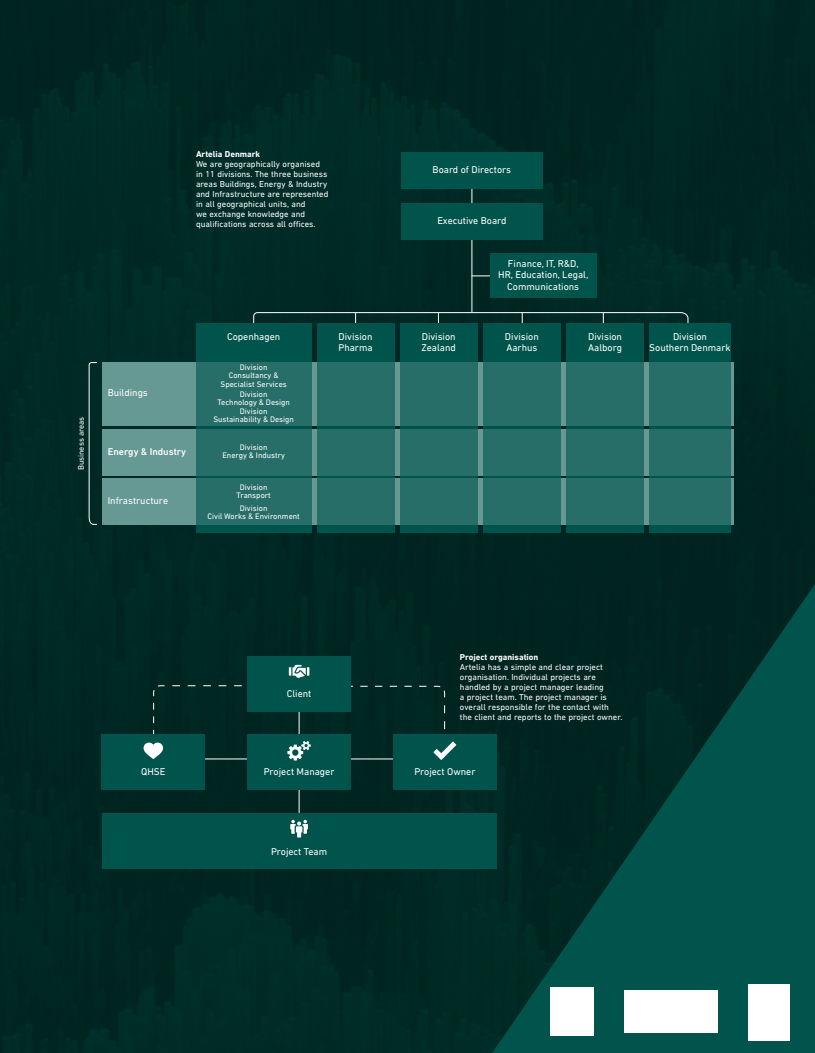
<style>
.page{position:relative;width:815px;height:1053px;background:#fff}
.page>*{position:absolute;margin:0;border:0;box-sizing:border-box;transform-origin:0 0}
.t1{font:10px/11.2px "DIN Next LT Pro";color:#fff}
.t2{font:500 10px "DIN Next LT Pro";color:#fff}
.t3{font:8.75px/10px "DIN Next LT Pro";color:#fff}
.t4{font:700 8.75px "DIN Next LT Pro";color:#fff}
.t5{font:8.12px/8.1px "DIN Next LT Pro";color:#fff;text-align:center}
</style>
<div class="page">
<div style="left:0;top:0;width:815px;height:1052px;background:#002723"></div>
<hr style="left:472px;top:174px;width:1px;height:138px;background:#fff">
<svg style="left:253px;top:312px;width:436px;height:12px;background:#1a3d3a"></svg>
<hr style="left:472px;top:275px;width:38px;height:1px;background:#fff">
<div style="left:401px;top:203px;width:142px;height:36px;background:#00544c"></div>
<div style="left:490px;top:254px;width:106px;height:44px;background:#00544c"></div>
<div style="left:483px;top:323px;width:78px;height:210px;background:#00544c"></div>
<div style="left:566px;top:323px;width:78px;height:210px;background:#00544c"></div>
<div style="left:400px;top:323px;width:78px;height:210px;background:#00544c"></div>
<div style="left:317px;top:323px;width:78px;height:210px;background:#00544c"></div>
<div style="left:649px;top:323px;width:82px;height:210px;background:#00544c"></div>
<div style="left:401px;top:152px;width:142px;height:37px;background:#00544c"></div>
<div style="left:196px;top:323px;width:115px;height:210px;background:#00544c"></div>
<svg style="left:102px;top:362px;width:632px;height:64px;background:#337670"></svg>
<svg style="left:102px;top:429px;width:632px;height:46px;background:#337670"></svg>
<svg style="left:102px;top:478px;width:632px;height:47px;background:#337670"></svg>
<svg style="left:89px;top:362px;width:9px;height:163px"></svg>
<svg style="left:492px;top:584px;width:323px;height:468px;background:#003b35"></svg>
<div style="left:748px;top:983px;width:41px;height:57px;background:#fff"></div>
<div style="left:550px;top:987px;width:44px;height:48px;background:#fff"></div>
<div style="left:624px;top:989px;width:94px;height:43px;background:#fff"></div>
<hr style="left:299px;top:705px;width:1px;height:36px;background:#fff">
<hr style="left:299px;top:762px;width:1px;height:58px;background:#fff">
<hr style="left:200px;top:758px;width:62px;height:1px;background:#fff">
<div style="left:102px;top:813px;width:395px;height:55px;background:#00544c"></div>
<svg style="left:290px;top:819px;width:18px;height:18px"></svg>
<div style="left:393px;top:733px;width:104px;height:56px;background:#00544c"></div>
<svg style="left:334px;top:685px;width:122px;height:74px"></svg>
<div style="left:247px;top:655px;width:104px;height:56px;background:#00544c"></div>
<svg style="left:289px;top:664px;width:20px;height:14px"></svg>
<div style="left:247px;top:733px;width:104px;height:56px;background:#00544c"></div>
<svg style="left:287px;top:741px;width:24px;height:19px"></svg>
<div style="left:102px;top:733px;width:103px;height:56px;background:#00544c"></div>
<svg style="left:144px;top:685px;width:110px;height:73px"></svg>
<p class="t5" style="left:77px;top:470px;width:55px;rotate:-90deg">Business areas</p>
<p class="t4" style="left:196px;top:148px;width:66px">Artelia Denmark</p>
<p class="t3" style="left:196px;top:158px;width:134px">We are geographically organised in 11 divisions. The three business areas Buildings, Energy &amp; Industry and Infrastructure are represented in all geographical units, and<br>we exchange knowledge and qualifications across all offices.</p>
<p class="t1" style="left:433px;top:164px;width:80px">Board of Directors</p>
<p class="t1" style="left:437px;top:214px;width:71px">Executive Board</p>
<p class="t1" style="left:498px;top:258px;width:92px;text-align:center">Finance, IT, R&amp;D,<br>HR, Education, Legal,<br>Communications</p>
<p class="t1" style="left:108px;top:387px;width:42px">Buildings</p>
<p class="t2" style="left:108px;top:445px;width:80px">Energy &amp; Industry</p>
<p class="t1" style="left:108px;top:495px;width:62px">Infrastructure</p>
<p class="t1" style="left:227px;top:330px;width:55px">Copenhagen</p>
<p class="t5" style="left:221px;top:363px;width:68px">Division<br>Consultancy &amp;<br>Specialist Services</p>
<p class="t5" style="left:217px;top:390px;width:74px">Division<br>Technology &amp; Design</p>
<p class="t5" style="left:213px;top:407px;width:82px">Division<br>Sustainability &amp; Design</p>
<p class="t5" style="left:222px;top:443px;width:64px">Division<br>Energy &amp; Industry</p>
<p class="t5" style="left:237px;top:483px;width:36px">Division<br>Transport</p>
<p class="t5" style="left:208px;top:504px;width:94px">Division<br>Civil Works &amp; Environment</p>
<p class="t1" style="left:338px;top:330px;width:36px">Division<br>Pharma</p>
<p class="t1" style="left:649px;top:330px;width:83px;text-align:center">Division<br>Southern Denmark</p>
<p class="t1" style="left:422px;top:330px;width:36px">Division<br>Zealand</p>
<p class="t1" style="left:505px;top:330px;width:35px">Division<br>Aarhus</p>
<p class="t1" style="left:588px;top:330px;width:35px">Division<br>Aalborg</p>
<p class="t1" style="left:287px;top:688px;width:26px">Client</p>
<p class="t1" style="left:141px;top:766px;width:26px">QHSE</p>
<p class="t1" style="left:264px;top:766px;width:72px">Project Manager</p>
<p class="t1" style="left:271px;top:845px;width:58px">Project Team</p>
<p class="t4" style="left:460px;top:652px;width:80px">Project organisation</p>
<p class="t3" style="left:460px;top:662px;width:164px">Artelia has a simple and clear project organisation. Individual projects are handled by a project manager leading<br>a project team. The project manager is overall responsible for the contact with the client and reports to the project owner.</p>
<p class="t1" style="left:414px;top:766px;width:63px">Project Owner</p>
</div>
